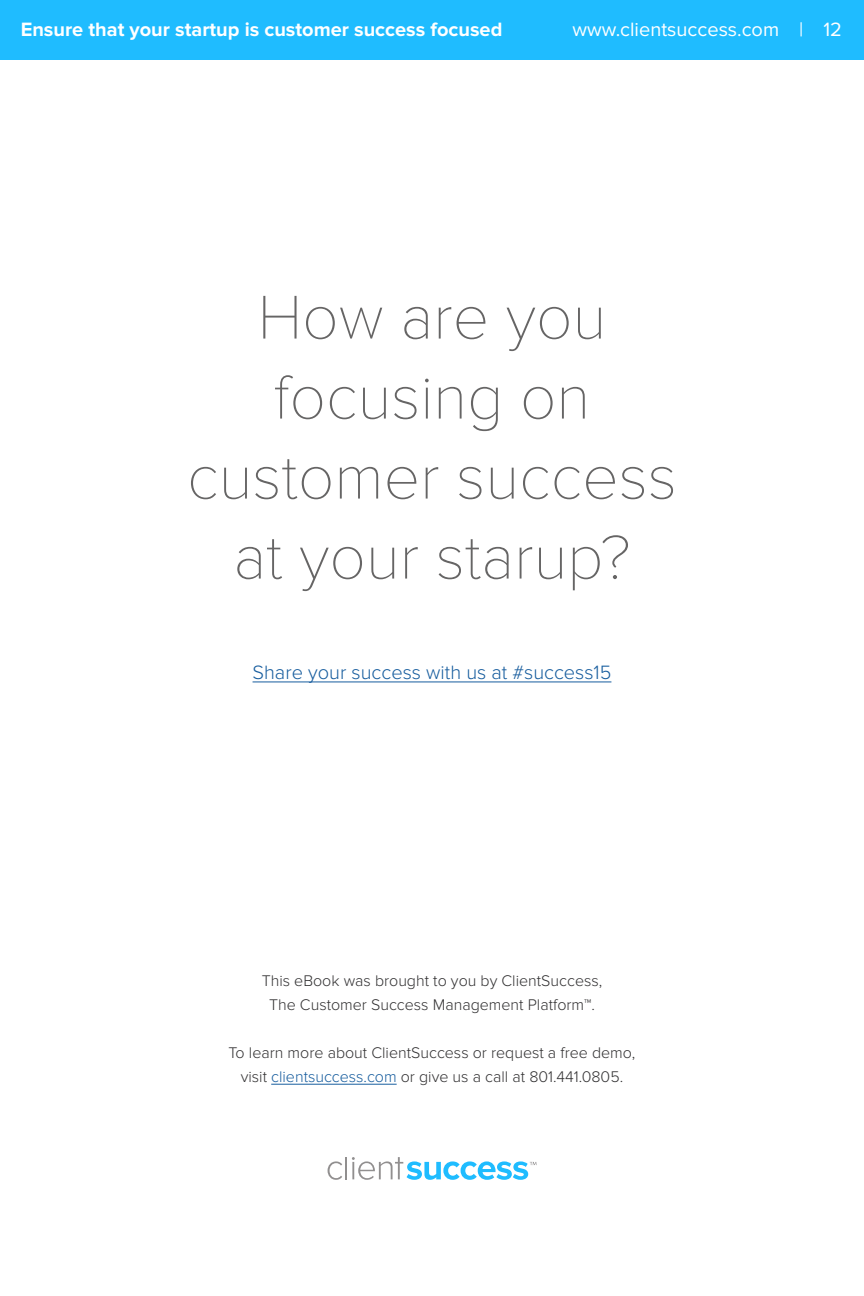
<style>
.page{position:relative;width:864px;height:1296px;background:#fff}
.page>*{position:absolute;margin:0;border:0;box-sizing:border-box;transform-origin:0 0}
.t1{font:100 64px/80px "Proxima Nova T";color:#666565;text-align:center}
.t2{font:700 20px "Proxima Nova";color:#fff}
.first_paragraph{font:300 20px "Proxima Nova";color:#175d9e}
.t3{font:20px "Proxima Nova";color:#fff}
.first_paragraph-2{font:300 16px/24px "Proxima Nova";color:#323132;text-align:center}
.s1{color:#175d9e}
</style>
<div class="page">
<div style="left:0;top:0;width:864px;height:60px;background:#1fbcff"></div>
<svg style="left:328px;top:1157px;width:208px;height:23px"></svg>
<hr style="left:253px;top:682px;width:358px;height:1px;background:#175d9e">
<hr style="left:271px;top:1084px;width:126px;height:1px;background:#175d9e">
<p class="t2" style="left:21px;top:18px;width:483px">Ensure that your startup is customer success focused</p>
<p class="t3" style="left:573px;top:18px;width:271px">www.clientsuccess.com | 12</p>
<p class="t1" style="left:187px;top:278px;width:491px">How are you focusing on customer success at your starup?</p>
<p class="first_paragraph" style="left:253px;top:661px;width:360px">Share your success with us at #success15</p>
<p class="first_paragraph-2" style="left:262px;top:969px;width:342px">This eBook was brought to you by ClientSuccess,<br>The Customer Success Management Platform™.</p>
<p class="first_paragraph-2" style="left:229px;top:1041px;width:408px">To learn more about ClientSuccess or request a free demo, visit <span class="s1">clientsuccess.com</span> or give us a call at 801.441.0805.</p>
</div>
